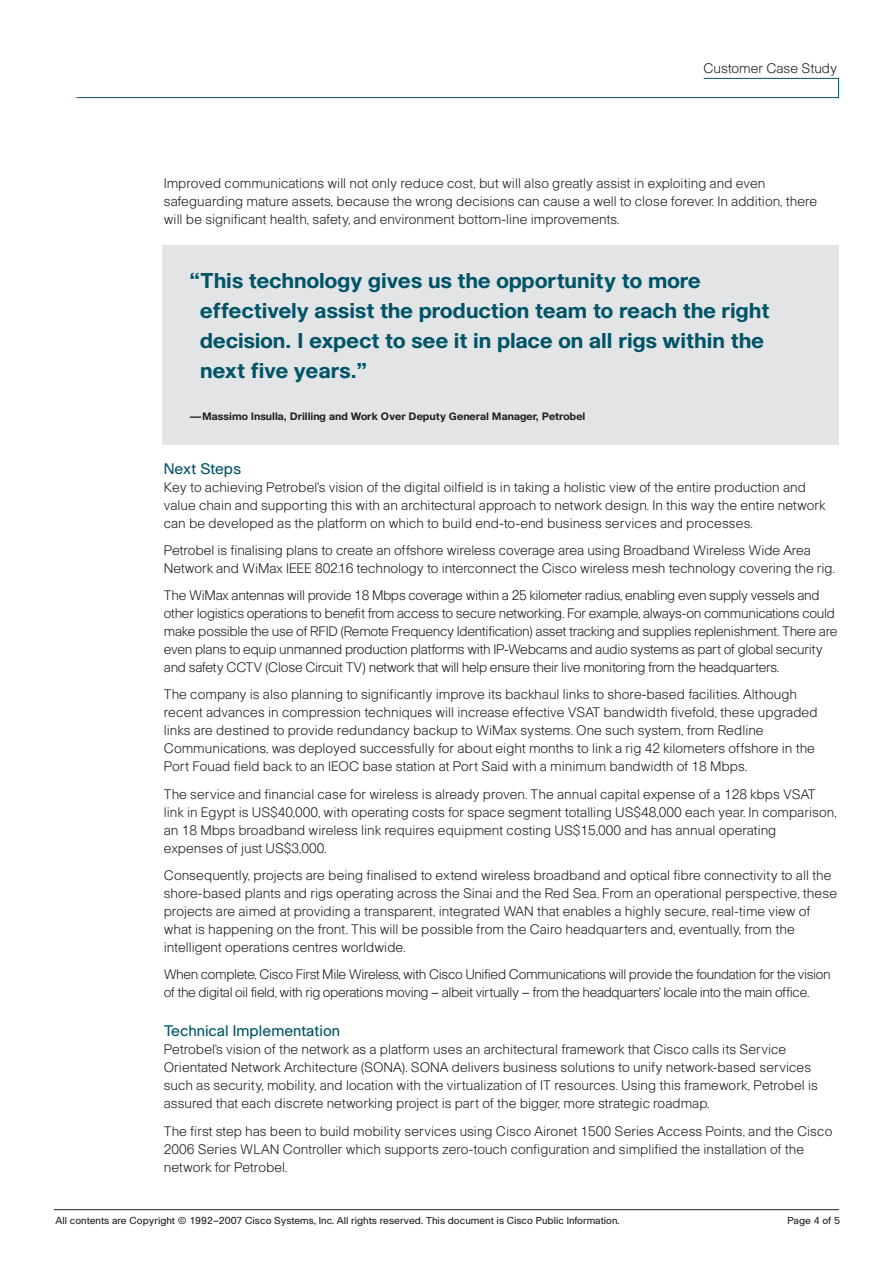
<style>
.page{position:relative;width:893px;height:1263px;background:#fff}
.page>*{position:absolute;margin:0;border:0;box-sizing:border-box;transform-origin:0 0}
.t1{font:700 21px/30px "Cisco";color:#005467}
.t2{font:15px "Cisco";color:#005467}
.t3{font:300 13.5px/18px "Cisco";color:#231f20}
.t4{font:300 13.5px/18px "Cisco";letter-spacing:-.025em;color:#231f20}
.t5{font:300 13.5px/18px "Cisco";letter-spacing:-.03em;color:#231f20}
.t6{font:700 10.5px "Cisco";color:#231f20}
.t7{font:9.9px "Cisco";color:#231f20}
</style>
<div class="page">
<div style="left:162px;top:245px;width:677px;height:200px;background:#e3e4e6"></div>
<hr style="left:54px;top:1209px;width:785px;height:1px;background:#231f20">
<svg style="left:76px;top:78px;width:763px;height:20px"></svg>
<p class="t3" style="left:703px;top:60px;width:135px">Customer Case Study</p>
<p class="t3" style="left:164px;top:176px;width:655px">Improved communications will not only reduce cost, but will also greatly assist in exploiting and even safeguarding mature assets, because the wrong decisions can cause a well to close forever. In addition, there will be significant health, safety, and environment bottom-line improvements.</p>
<h1 class="t1" style="left:200px;top:268px;width:571px;text-indent:-10px">“This technology gives us the opportunity to more effectively assist the production team to reach the right decision. I expect to see it in place on all rigs within the next five years.”</h1>
<p class="t6" style="left:190px;top:413px;width:397px">—Massimo Insulla, Drilling and Work Over Deputy General Manager, Petrobel</p>
<p class="t2" style="left:164px;top:463px;width:79px">Next Steps</p>
<p class="t3" style="left:164px;top:480px;width:663px">Key to achieving Petrobel's vision of the digital oilfield is in taking a holistic view of the entire production and value chain and supporting this with an architectural approach to network design. In this way the entire network can be developed as the platform on which to build end-to-end business services and processes.</p>
<p class="t3" style="left:164px;top:543px;width:672px">Petrobel is finalising plans to create an offshore wireless coverage area using Broadband Wireless Wide Area<br>Network and WiMax IEEE 802.16 technology to interconnect the Cisco wireless mesh technology covering the rig.</p>
<p class="t4" style="left:164px;top:588px;width:675px">The WiMax antennas will provide 18 Mbps coverage within a 25 kilometer radius, enabling even supply vessels and other logistics operations to benefit from access to secure networking. For example, always-on communications could make possible the use of RFID (Remote Frequency Identification) asset tracking and supplies replenishment. There are even plans to equip unmanned production platforms with IP-Webcams and audio systems as part of global security and safety CCTV (Close Circuit TV) network that will help ensure their live monitoring from the headquarters.</p>
<p class="t3" style="left:164px;top:687px;width:655px">The company is also planning to significantly improve its backhaul links to shore-based facilities. Although recent advances in compression techniques will increase effective VSAT bandwidth fivefold, these upgraded links are destined to provide redundancy backup to WiMax systems. One such system, from Redline Communications, was deployed successfully for about eight months to link a rig 42 kilometers offshore in the Port Fouad field back to an IEOC base station at Port Said with a minimum bandwidth of 18 Mbps.</p>
<p class="t3" style="left:164px;top:786px;width:674px">The service and financial case for wireless is already proven. The annual capital expense of a 128 kbps VSAT link in Egypt is US$40,000, with operating costs for space segment totalling US$48,000 each year. In comparison, an 18 Mbps broadband wireless link requires equipment costing US$15,000 and has annual operating expenses of just US$3,000.</p>
<p class="t3" style="left:164px;top:867px;width:675px">Consequently, projects are being finalised to extend wireless broadband and optical fibre connectivity to all the shore-based plants and rigs operating across the Sinai and the Red Sea. From an operational perspective, these projects are aimed at providing a transparent, integrated WAN that enables a highly secure, real-time view of what is happening on the front. This will be possible from the Cairo headquarters and, eventually, from the intelligent operations centres worldwide.</p>
<p class="t5" style="left:164px;top:967px;width:668px">When complete, Cisco First Mile Wireless, with Cisco Unified Communications will provide the foundation for the vision of the digital oil field, with rig operations moving – albeit virtually – from the headquarters' locale into the main office.</p>
<p class="t2" style="left:164px;top:1026px;width:178px">Technical Implementation</p>
<p class="t3" style="left:164px;top:1042px;width:655px">Petrobel's vision of the network as a platform uses an architectural framework that Cisco calls its Service Orientated Network Architecture (SONA). SONA delivers business solutions to unify network-based services such as security, mobility, and location with the virtualization of IT resources. Using this framework, Petrobel is assured that each discrete networking project is part of the bigger, more strategic roadmap.</p>
<p class="t3" style="left:164px;top:1123px;width:670px">The first step has been to build mobility services using Cisco Aironet 1500 Series Access Points, and the Cisco<br>2006 Series WLAN Controller which supports zero-touch configuration and simplified the installation of the network for Petrobel.</p>
<p class="t7" style="left:56px;top:1217px;width:565px">All contents are Copyright © 1992–2007 Cisco Systems, Inc. All rights reserved. This document is Cisco Public Information.</p>
<p class="t7" style="left:787px;top:1217px;width:54px">Page 4 of 5</p>
</div>
